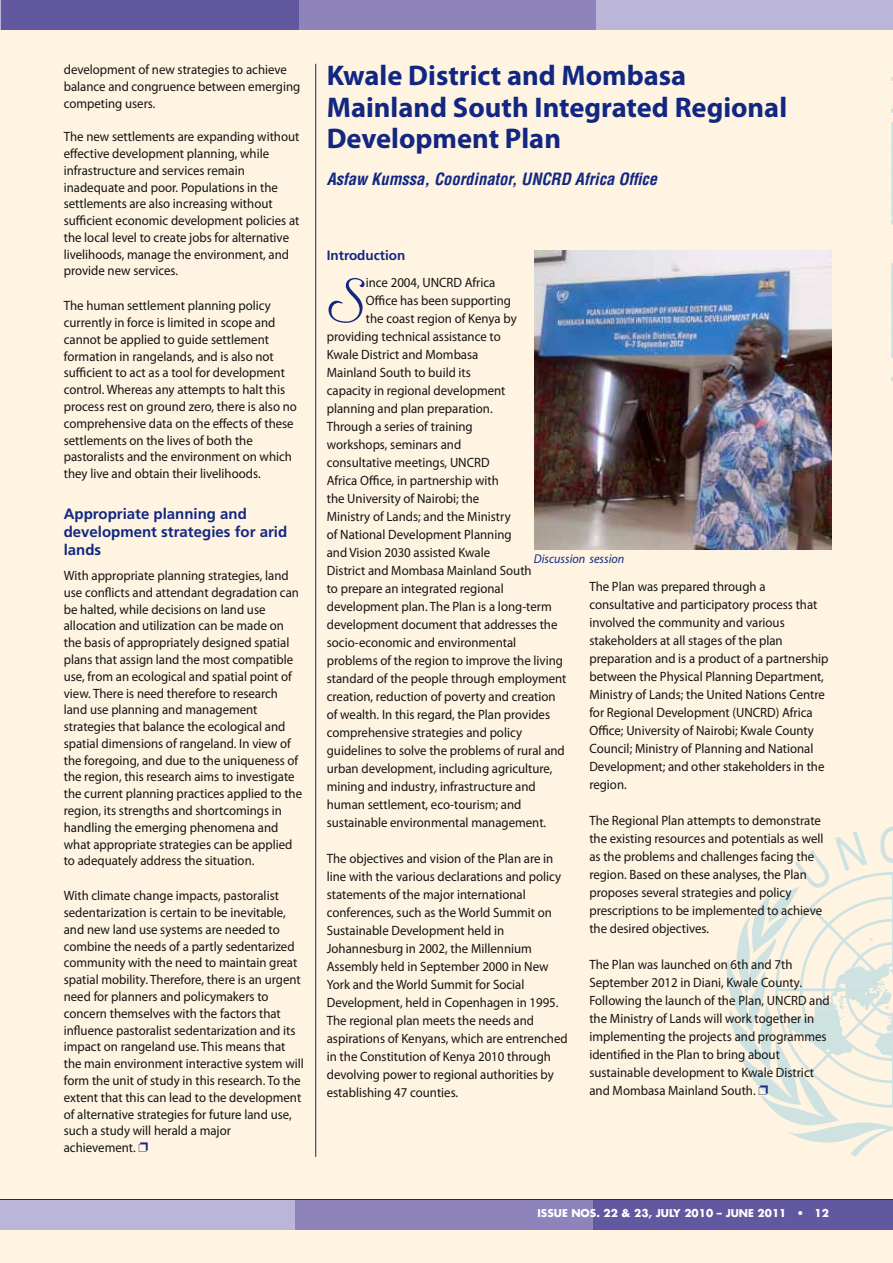
<style>
.page{position:relative;width:893px;height:1263px;background:#fff3e2}
.page>*{position:absolute;margin:0;border:0;box-sizing:border-box;transform-origin:0 0}
.t1{font:73.95px "Nuptial Script";color:#112782;scale:.95 1}
.t2{font:700 28.5px/31.5px "Myriad Pro";color:#112782}
.t3{font:italic 700 condensed 16.5px "Helvetica";color:#112782}
.t4{font:700 15px/18px "Frutiger";color:#112782}
.t5{font:13.5px/16.8px "Myriad Pro";color:#151412;scale:.95 1}
.t6{font:700 13.5px "Frutiger";color:#112782}
.t7{font:italic 12.75px "Myriad Pro";color:#112782;scale:.95 1}
.t8{font:700 10.5px "Futura";color:#fff}
</style>
<div class="page">
<svg style="left:892px;top:122px;width:1px;height:236px"></svg>
<div style="left:0;top:1199px;width:893px;height:30px;background:#112782"></div>
<div style="left:0;top:1200px;width:295px;height:29px;background:#bbb5d8"></div>
<div style="left:295px;top:1200px;width:298px;height:29px;background:#8e84bb"></div>
<div style="left:593px;top:1200px;width:300px;height:29px;background:#62589f"></div>
<div style="left:1px;top:0;width:298px;height:29px;background:#62589f"></div>
<div style="left:299px;top:0;width:298px;height:29px;background:#8e84bb"></div>
<div style="left:597px;top:0;width:296px;height:29px;background:#bbb5d8"></div>
<hr style="left:315px;top:64px;width:1px;height:1093px;background:#112782">
<img style="left:534px;top:251px;width:297px;height:299px">
<svg style="left:726px;top:872px;width:167px;height:284px"></svg>
<p class="t5" style="left:64px;top:61px;width:250px">development of new strategies to achieve balance and congruence between emerging competing users.</p>
<p class="t5" style="left:64px;top:128px;width:250px">The new settlements are expanding without effective development planning, while infrastructure and services remain inadequate and poor. Populations in the settlements are also increasing without sufficient economic development policies at the local level to create jobs for alternative livelihoods, manage the environment, and provide new services.</p>
<p class="t5" style="left:64px;top:297px;width:247px">The human settlement planning policy currently in force is limited in scope and cannot be applied to guide settlement formation in rangelands, and is also not sufficient to act as a tool for development control. Whereas any attempts to halt this process rest on ground zero, there is also no comprehensive data on the effects of these settlements on the lives of both the pastoralists and the environment on which they live and obtain their livelihoods.</p>
<p class="t4" style="left:64px;top:504px;width:225px">Appropriate planning and development strategies for arid lands</p>
<p class="t5" style="left:64px;top:567px;width:252px">With appropriate planning strategies, land use conflicts and attendant degradation can be halted, while decisions on land use allocation and utilization can be made on the basis of appropriately designed spatial plans that assign land the most compatible use, from an ecological and spatial point of view. There is need therefore to research land use planning and management strategies that balance the ecological and spatial dimensions of rangeland. In view of the foregoing, and due to the uniqueness of the region, this research aims to investigate the current planning practices applied to the region, its strengths and shortcomings in handling the emerging phenomena and what appropriate strategies can be applied to adequately address the situation.</p>
<p class="t5" style="left:64px;top:887px;width:254px">With climate change impacts, pastoralist sedentarization is certain to be inevitable, and new land use systems are needed to combine the needs of a partly sedentarized community with the need to maintain great spatial mobility. Therefore, there is an urgent need for planners and policymakers to concern themselves with the factors that influence pastoralist sedentarization and its impact on rangeland use. This means that the main environment interactive system will form the unit of study in this research. To the extent that this can lead to the development of alternative strategies for future land use, such a study will herald a major achievement.</p>
<h2 class="t2" style="left:327px;top:59px;width:462px">Kwale District and Mombasa<br>Mainland South Integrated Regional<br>Development Plan</h2>
<p class="t3" style="left:327px;top:169px;width:332px">Asfaw Kumssa, Coordinator, UNCRD Africa Office</p>
<p class="t6" style="left:327px;top:248px;width:80px">Introduction</p>
<h1 class="t1" style="left:327px;top:261px;width:43px">S</h1>
<p class="t5" style="left:366px;top:274px;width:138px">ince 2004, UNCRD Africa</p>
<p class="t5" style="left:366px;top:292px;width:154px">Office has been supporting</p>
<p class="t5" style="left:366px;top:310px;width:160px">the coast region of Kenya by</p>
<p class="t5" style="left:327px;top:328px;width:185px">providing technical assistance to</p>
<p class="t5" style="left:327px;top:346px;width:161px">Kwale District and Mombasa</p>
<p class="t5" style="left:327px;top:364px;width:153px">Mainland South to build its</p>
<p class="t5" style="left:327px;top:382px;width:190px">capacity in regional development</p>
<p class="t5" style="left:327px;top:400px;width:176px">planning and plan preparation.</p>
<p class="t5" style="left:327px;top:418px;width:155px">Through a series of training</p>
<p class="t5" style="left:327px;top:436px;width:143px">workshops, seminars and</p>
<p class="t5" style="left:327px;top:454px;width:173px">consultative meetings, UNCRD</p>
<p class="t5" style="left:327px;top:472px;width:183px">Africa Office, in partnership with</p>
<p class="t5" style="left:327px;top:490px;width:162px">the University of Nairobi; the</p>
<p class="t5" style="left:327px;top:508px;width:195px">Ministry of Lands; and the Ministry</p>
<p class="t5" style="left:327px;top:526px;width:196px">of National Development Planning</p>
<p class="t5" style="left:327px;top:544px;width:174px">and Vision 2030 assisted Kwale</p>
<p class="t5" style="left:327px;top:562px;width:217px">district and Mombasa Mainland South</p>
<p class="t5" style="left:327px;top:580px;width:188px">to prepare an integrated regional</p>
<p class="t5" style="left:327px;top:598px;width:238px">development plan. The Plan is a long-term</p>
<p class="t5" style="left:327px;top:616px;width:244px">development document that addresses the</p>
<p class="t5" style="left:327px;top:634px;width:201px">socio-economic and environmental</p>
<p class="t5" style="left:327px;top:652px;width:250px">problems of the region to improve the living</p>
<p class="t5" style="left:327px;top:670px;width:254px">standard of the people through employment</p>
<p class="t5" style="left:327px;top:688px;width:242px">creation, reduction of poverty and creation</p>
<p class="t5" style="left:327px;top:706px;width:237px">of wealth. In this regard, the Plan provides</p>
<p class="t5" style="left:327px;top:724px;width:207px">comprehensive strategies and policy</p>
<p class="t5" style="left:327px;top:742px;width:252px">guidelines to solve the problems of rural and</p>
<p class="t5" style="left:327px;top:760px;width:239px">urban development, including agriculture,</p>
<p class="t5" style="left:327px;top:778px;width:221px">mining and industry, infrastructure and</p>
<p class="t5" style="left:327px;top:796px;width:206px">human settlement, eco-tourism; and</p>
<p class="t5" style="left:327px;top:814px;width:232px">sustainable environmental management.</p>
<p class="t5" style="left:327px;top:849px;width:255px;line-height:18px">The objectives and vision of the Plan are in line with the various declarations and policy statements of the major international conferences, such as the World Summit on Sustainable Development held in Johannesburg in 2002, the Millennium Assembly held in September 2000 in New York and the World Summit for Social Development, held in Copenhagen in 1995.<br>The regional plan meets the needs and aspirations of Kenyans, which are entrenched in the Constitution of Kenya 2010 through devolving power to regional authorities by establishing 47 counties.</p>
<p class="t7" style="left:534px;top:551px;width:97px">Discussion session</p>
<p class="t5" style="left:589px;top:578px;width:253px;line-height:18px">The Plan was prepared through a consultative and participatory process that involved the community and various stakeholders at all stages of the plan preparation and is a product of a partnership between the Physical Planning Department, Ministry of Lands; the United Nations Centre for Regional Development (UNCRD) Africa Office; University of Nairobi; Kwale County Council; Ministry of Planning and National Development; and other stakeholders in the region.</p>
<p class="t5" style="left:589px;top:812px;width:248px;line-height:18px">The Regional Plan attempts to demonstrate the existing resources and potentials as well as the problems and challenges facing the region. Based on these analyses, the Plan proposes several strategies and policy prescriptions to be implemented to achieve the desired objectives.</p>
<p class="t5" style="left:589px;top:956px;width:255px;line-height:18px">The Plan was launched on 6th and 7th September 2012 in Diani, Kwale County.<br>Following the launch of the plan, UNCRD and the Ministry of Lands will work together in implementing the projects and programmes identified in the Plan to bring about sustainable development to Kwale District and Mombasa Mainland South.</p>
<p class="t8" style="left:537px;top:1206px;width:293px">ISSUE NOS. 22 &amp; 23, JULY 2010 – JUNE 2011 • 12</p>
</div>
